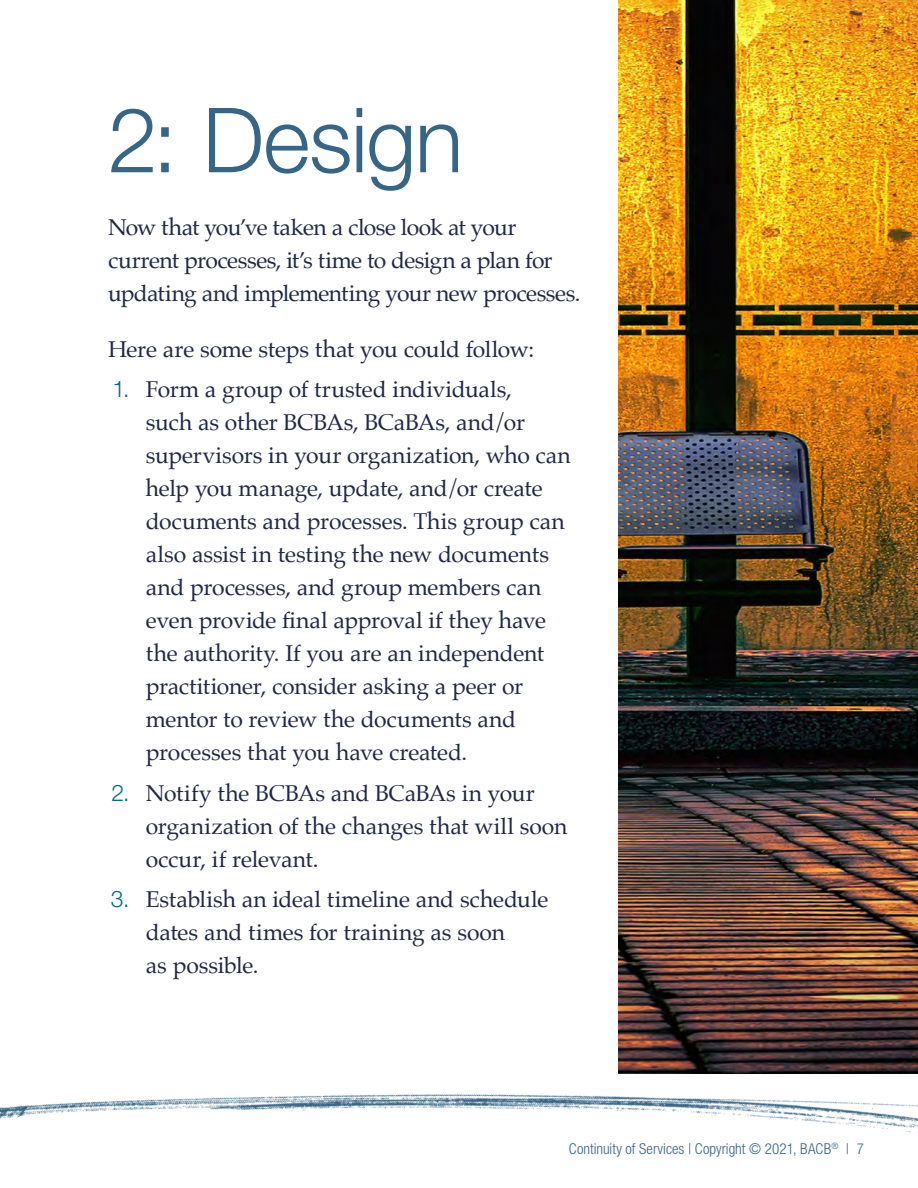
<style>
.page{position:relative;width:918px;height:1188px;background:#fff}
.page>*{position:absolute;margin:0;border:0;box-sizing:border-box;transform-origin:0 0}
.t1{font:300 90px "Helvetica Neue LT Std";letter-spacing:-.015em;color:#376585}
.Body_text{font:22.8px/33px "Palatino";letter-spacing:-.01em;color:#202945}
.t2{font:300 condensed 15px "Helvetica Neue LT Std";letter-spacing:.005em;color:#376585}
.s1{font-family:"Helvetica Neue LT Std";font-weight:300;color:#00698f}
</style>
<div class="page">
<img style="left:618px;top:0;width:300px;height:1069px">
<img style="left:0;top:1069px;width:918px;height:64px">
<h1 class="t1" style="left:108px;top:85px;width:357px">2: Design</h1>
<p class="Body_text" style="left:108px;top:211px;width:474px">Now that you’ve taken a close look at your current processes, it’s time to design a plan for updating and implementing your new processes.</p>
<p class="Body_text" style="left:108px;top:332px;width:428px">Here are some steps that you could follow:</p>
<p class="Body_text" style="left:146px;top:373px;width:426px;text-indent:-33px"><span class="s1">1.</span> Form a group of trusted individuals,<br>such as other BCBAs, BCaBAs, and/or supervisors in your organization, who can help you manage, update, and/or create documents and processes. This group can also assist in testing the new documents and processes, and group members can even provide final approval if they have the authority. If you are an independent practitioner, consider asking a peer or mentor to review the documents and processes that you have created.</p>
<p class="Body_text" style="left:146px;top:776px;width:423px;text-indent:-34px"><span class="s1">2.</span> Notify the BCBAs and BCaBAs in your organization of the changes that will soon occur, if relevant.</p>
<p class="Body_text" style="left:146px;top:883px;width:404px;text-indent:-35px"><span class="s1">3.</span> Establish an ideal timeline and schedule dates and times for training as soon<br>as possible.</p>
<p class="t2" style="left:569px;top:1140px;width:297px">Continuity of Services | Copyright © 2021, BACB<sup>®</sup> | 7</p>
</div>
